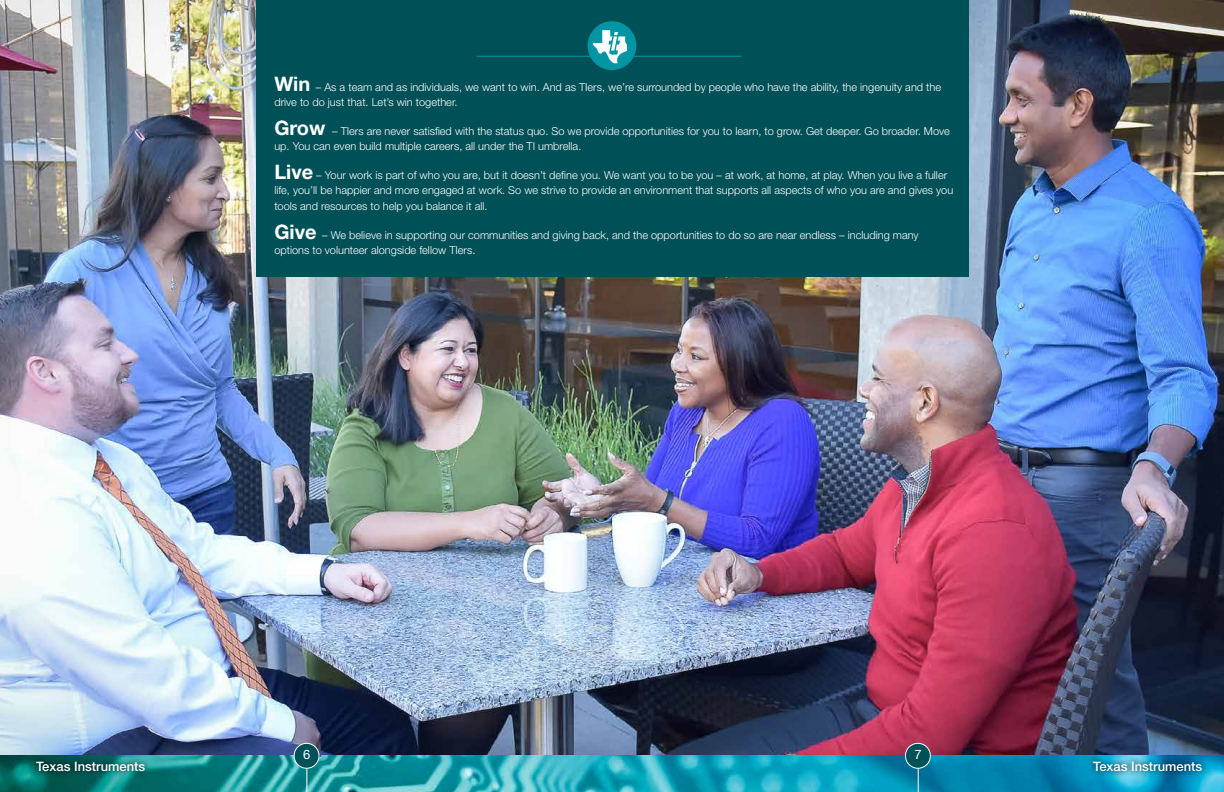
<style>
.page{position:relative;width:1224px;height:792px;background:#fff}
.page>*{position:absolute;margin:0;border:0;box-sizing:border-box;transform-origin:0 0}
.t1{font:500 13px "Helvetica Neue LT Std";color:#fff}
.t2{font:13px "Helvetica Neue LT Std";color:#fff}
.t3{font:300 11px/15px "Helvetica Neue LT Std";color:#fff}
.s1{font-weight:700;font-size:20px}
</style>
<div class="page">
<img style="left:0;top:0;width:1224px;height:792px">
<div style="left:294px;top:743px;width:25px;height:25px;background:#005057;border-radius:50%"></div>
<div style="left:294px;top:743px;width:26px;height:26px;border:1px solid #fff;border-radius:50%"></div>
<svg style="left:306px;top:768px;width:1px;height:24px"></svg>
<div style="left:905px;top:743px;width:25px;height:25px;background:#005057;border-radius:50%"></div>
<div style="left:905px;top:743px;width:26px;height:26px;border:1px solid #fff;border-radius:50%"></div>
<svg style="left:918px;top:768px;width:1px;height:24px"></svg>
<div style="left:256px;top:0;width:712px;height:276px;background:#005057"></div>
<hr style="left:477px;top:56px;width:265px;height:1px;background:#0095a3">
<div style="left:588px;top:21px;width:48px;height:49px;background:#0095a3;border-radius:50%"></div>
<svg style="left:593px;top:30px;width:34px;height:34px"></svg>
<svg style="left:30px;top:755px;width:121px;height:22px"></svg>
<svg style="left:1087px;top:755px;width:121px;height:22px"></svg>
<p class="t3" style="left:274px;top:79px;width:668px"><span class="s1">Win</span> – As a team and as individuals, we want to win. And as TIers, we’re surrounded by people who have the ability, the ingenuity and the drive to do just that. Let’s win together.</p>
<p class="t3" style="left:274px;top:123px;width:677px"><span class="s1">Grow</span> – TIers are never satisfied with the status quo. So we provide opportunities for you to learn, to grow. Get deeper. Go broader. Move up. You can even build multiple careers, all under the TI umbrella.</p>
<p class="t3" style="left:274px;top:168px;width:680px"><span class="s1">Live</span> – Your work is part of who you are, but it doesn’t define you. We want you to be you – at work, at home, at play. When you live a fuller life, you’ll be happier and more engaged at work. So we strive to provide an environment that supports all aspects of who you are and gives you tools and resources to help you balance it all.</p>
<p class="t3" style="left:274px;top:227px;width:646px"><span class="s1">Give</span> – We believe in supporting our communities and giving back, and the opportunities to do so are near endless – including many options to volunteer alongside fellow TIers.</p>
<p class="t2" style="left:303px;top:747px;width:9px">6</p>
<p class="t2" style="left:914px;top:747px;width:9px">7</p>
<p class="t1" style="left:36px;top:759px;width:111px">Texas Instruments</p>
<p class="t1" style="left:1093px;top:759px;width:111px">Texas Instruments</p>
</div>
